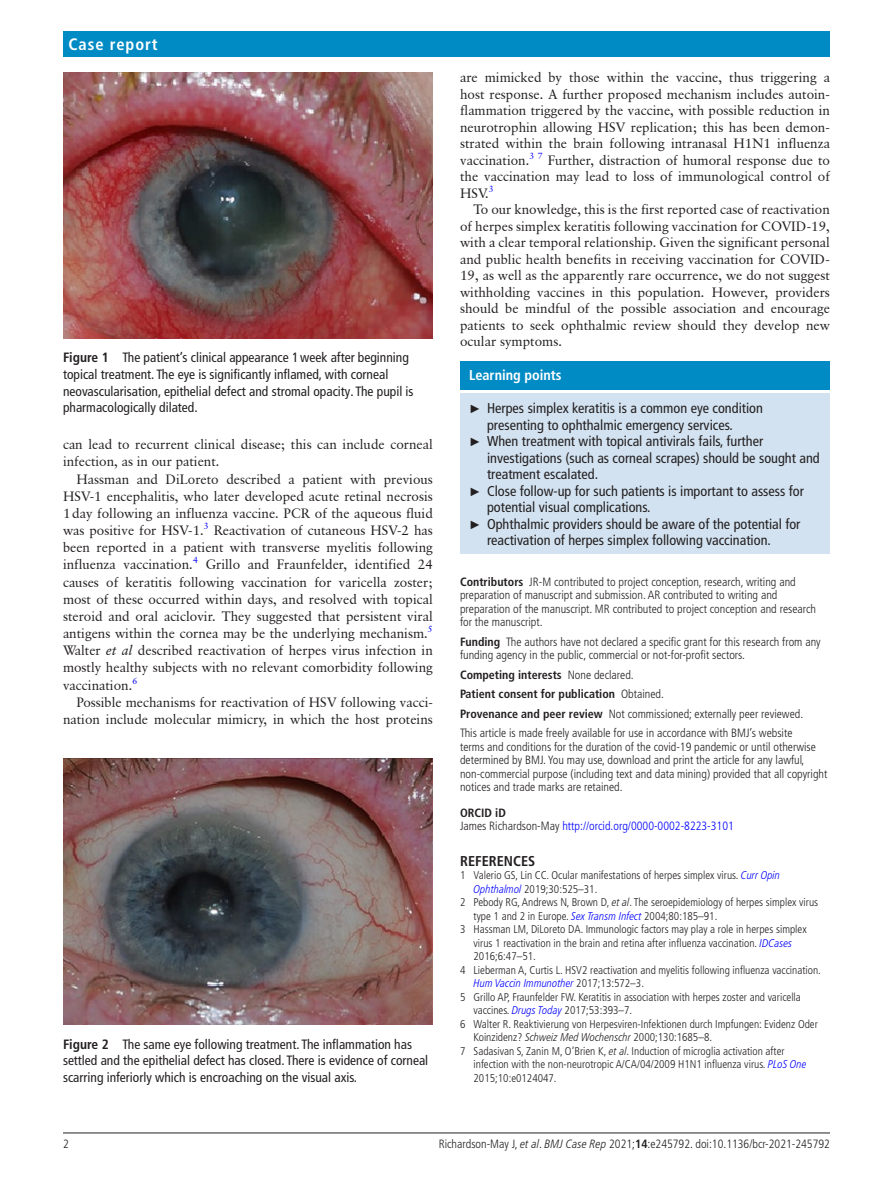
<style>
.page{position:relative;width:893px;height:1191px;background:#fff}
.page>*{position:absolute;margin:0;border:0;box-sizing:border-box;transform-origin:0 0}
.t1{font:700 condensed 16.5px "Frutiger LT Pro";letter-spacing:.055em;color:#fff}
.t2{font:condensed 14.25px "Frutiger LT Pro";color:#231f20}
.t3{font:700 condensed 14.25px "Frutiger LT Pro";color:#fff}
.t4{font:700 condensed 14.25px "Frutiger LT Std";color:#231f20}
.t5{font:13.5px/16.5px "Classical Garamond BT";color:#231f20;text-align:justify}
.t6{font:condensed 13.5px/16.5px "Frutiger LT Pro";color:#231f20}
.t7{font:300 condensed 12px/13.5px "Frutiger LT Pro";color:#231f20}
.t8{font:300 condensed 12px/13.5px "Frutiger LT Pro";color:#00f}
.t9{font:300 condensed 11.25px "Frutiger LT Pro";color:#231f20}
.t10{font:italic 300 condensed 11.25px "Frutiger LT Pro";color:#00f}
.s1{font-weight:700}
.s2{font-style:italic}
.s3{font-family:"Arial";font-stretch:normal;font-size:12px}
.s4{font-weight:700;color:#231f20}
.s5{color:#231f20}
.s6{font-style:italic;color:#00f}
.s7{font-style:normal;color:#231f20}
</style>
<div class="page">
<hr style="left:63px;top:1132px;width:767px;height:1px;background:#231f20">
<div style="left:63px;top:31px;width:767px;height:25px;background:#008bc5"></div>
<div style="left:460px;top:361px;width:370px;height:28px;background:#008bc5"></div>
<div style="left:460px;top:393px;width:370px;height:161px;background:#d2e2f0"></div>
<img style="left:63px;top:72px;width:370px;height:266px">
<img style="left:63px;top:758px;width:370px;height:266px">
<p class="t1" style="left:69px;top:34px;width:91px">Case report</p>
<p class="t6" style="left:63px;top:350px;width:352px"><span class="s1">Figure 1</span> The patient’s clinical appearance 1week after beginning topical treatment. The eye is significantly inflamed, with corneal neovascularisation, epithelial defect and stromal opacity. The pupil is pharmacologically dilated.</p>
<p class="t5" style="left:63px;top:436px;width:371px;line-height:17.1px">can lead to recurrent clinical disease; this can include corneal infection, as in our patient.</p>
<p class="t5" style="left:63px;top:470px;width:371px;line-height:17.1px;text-indent:14px">Hassman and DiLoreto described a patient with previous HSV-1 encephalitis, who later developed acute retinal necrosis 1day following an influenza vaccine. PCR of the aqueous fluid was positive for HSV-1.<sup>3</sup> Reactivation of cutaneous HSV-2 has been reported in a patient with transverse myelitis following influenza vaccination.<sup>4</sup></p>
<p class="t5" style="left:63px;top:556px;width:371px;line-height:17.1px;text-indent:143px">Grillo and Fraunfelder, identified 24 causes of keratitis following vaccination for varicella zoster; most of these occurred within days, and resolved with topical steroid and oral aciclovir. They suggested that persistent viral antigens within the cornea may be the underlying mechanism.<sup>5<br></sup>Walter <span class="s2">et al</span> described reactivation of herpes virus infection in mostly healthy subjects with no relevant comorbidity following vaccination.<sup>6</sup></p>
<p class="t5" style="left:63px;top:693px;width:371px;line-height:17.1px;text-align:right">Possible mechanisms for reactivation of HSV following vacci&shy;nation include molecular mimicry, in which the host proteins</p>
<p class="t6" style="left:63px;top:1036px;width:367px"><span class="s1">Figure 2</span> The same eye following treatment. The inflammation has settled and the epithelial defect has closed. There is evidence of corneal scarring inferiorly which is encroaching on the visual axis.</p>
<p class="t5" style="left:460px;top:69px;width:371px">are mimicked by those within the vaccine, thus triggering a host response. A further proposed mechanism includes autoin&shy;flammation triggered by the vaccine, with possible reduction in neurotrophin allowing HSV replication; this has been demon&shy;strated within the brain following intranasal H1N1 influenza vaccination.<sup>3</sup> <sup>7</sup> Further, distraction of humoral response due to the vaccination may lead to loss of immunological control of HSV.<sup>3</sup></p>
<p class="t5" style="left:460px;top:201px;width:371px;text-indent:14px">To our knowledge, this is the first reported case of reactivation of herpes simplex keratitis following vaccination for COVID-19, with a clear temporal relationship. Given the significant personal and public health benefits in receiving vaccination for COVID-19, as well as the apparently rare occurrence, we do not suggest withholding vaccines in this population. However, providers should be mindful of the possible association and encourage patients to seek ophthalmic review should they develop new ocular symptoms.</p>
<p class="t3" style="left:469px;top:367px;width:94px">Learning points</p>
<p class="t2" style="left:469px;top:400px;width:295px"><span class="s3">►</span> Herpes simplex keratitis is a common eye condition</p>
<p class="t2" style="left:487px;top:416px;width:247px">presenting to ophthalmic emergency services.</p>
<p class="t2" style="left:469px;top:433px;width:296px"><span class="s3">►</span> When treatment with topical antivirals fails, further</p>
<p class="t2" style="left:487px;top:449px;width:334px">investigations (such as corneal scrapes) should be sought and</p>
<p class="t2" style="left:487px;top:466px;width:113px">treatment escalated.</p>
<p class="t2" style="left:469px;top:482px;width:336px"><span class="s3">►</span> Close follow-up for such patients is important to assess for</p>
<p class="t2" style="left:487px;top:499px;width:165px">potential visual complications.</p>
<p class="t2" style="left:469px;top:515px;width:333px"><span class="s3">►</span> Ophthalmic providers should be aware of the potential for</p>
<p class="t2" style="left:487px;top:532px;width:285px">reactivation of herpes simplex following vaccination.</p>
<p class="t7" style="left:460px;top:575px;width:358px"><span class="s1">Contributors</span> JR-M contributed to project conception, research, writing and preparation of manuscript and submission. AR contributed to writing and preparation of the manuscript. MR contributed to project conception and research for the manuscript.</p>
<p class="t7" style="left:460px;top:635px;width:362px"><span class="s1">Funding</span> The authors have not declared a specific grant for this research from any funding agency in the public, commercial or not-for-profit sectors.</p>
<p class="t7" style="left:460px;top:665px;width:345px;line-height:19.5px"><span class="s1">Competing interests</span> None declared.<br><span class="s1">Patient consent for publication</span> Obtained.<br><span class="s1">Provenance and peer review</span> Not commissioned; externally peer reviewed.<br>This article is made freely available for use in accordance with BMJ’s website</p>
<p class="t7" style="left:460px;top:740px;width:369px">terms and conditions for the duration of the covid-19 pandemic or until otherwise determined by BMJ. You may use, download and print the article for any lawful, non-commercial purpose (including text and data mining) provided that all copyright notices and trade marks are retained.</p>
<p class="t8" style="left:460px;top:806px;width:275px"><span class="s4">ORCID iD<br></span><span class="s5">James Richardson-May</span> http://orcid.org/0000-0002-8223-3101</p>
<p class="t4" style="left:460px;top:852px;width:77px">REFERENCES</p>
<p class="t9" style="left:460px;top:869px;width:322px">1 Valerio GS, Lin CC. Ocular manifestations of herpes simplex virus. <span class="s6">Curr Opin</span></p>
<p class="t9" style="left:474px;top:882px;width:125px"><span class="s6">Ophthalmol</span> 2019;30:525–31.</p>
<p class="t9" style="left:460px;top:896px;width:360px">2 Pebody RG, Andrews N, Brown D, <span class="s2">et al</span>. The seroepidemiology of herpes simplex virus</p>
<p class="t9" style="left:474px;top:909px;width:245px">type 1 and 2 in Europe. <span class="s6">Sex Transm Infect</span> 2004;80:185–91.</p>
<p class="t9" style="left:460px;top:923px;width:348px">3 Hassman LM, DiLoreto DA. Immunologic factors may play a role in herpes simplex</p>
<p class="t9" style="left:474px;top:936px;width:320px">virus 1 reactivation in the brain and retina after influenza vaccination. <span class="s6">IDCases</span></p>
<p class="t9" style="left:474px;top:950px;width:64px">2016;6:47–51.</p>
<p class="t9" style="left:460px;top:963px;width:362px">4 Lieberman A, Curtis L. HSV2 reactivation and myelitis following influenza vaccination.</p>
<p class="t10" style="left:474px;top:977px;width:172px">Hum Vaccin Immunother <span class="s7">2017;13:572–3.</span></p>
<p class="t9" style="left:460px;top:990px;width:342px">5 Grillo AP, Fraunfelder FW. Keratitis in association with herpes zoster and varicella</p>
<p class="t9" style="left:474px;top:1004px;width:160px">vaccines. <span class="s6">Drugs Today</span> 2017;53:393–7.</p>
<p class="t9" style="left:460px;top:1017px;width:359px">6 Walter R. Reaktivierung von Herpesviren-Infektionen durch Impfungen: Evidenz Oder</p>
<p class="t9" style="left:474px;top:1031px;width:240px">Koinzidenz? <span class="s2">Schweiz Med Wochenschr</span> 2000;130:1685–8.</p>
<p class="t9" style="left:460px;top:1044px;width:326px">7 Sadasivan S, Zanin M, O’Brien K, <span class="s2">et al</span>. Induction of microglia activation after</p>
<p class="t9" style="left:474px;top:1058px;width:335px">infection with the non-neurotropic A/CA/04/2009 H1N1 influenza virus. <span class="s6">PLoS One</span></p>
<p class="t9" style="left:474px;top:1071px;width:85px">2015;10:e0124047.</p>
<p class="t7" style="left:63px;top:1136px;width:7px">2</p>
<p class="t7" style="left:439px;top:1136px;width:393px">Richardson-May J, <span class="s2">et al</span>. <span class="s2">BMJ Case Rep</span> 2021;<span class="s1">14</span>:e245792. doi:10.1136/bcr-2021-245792</p>
</div>
